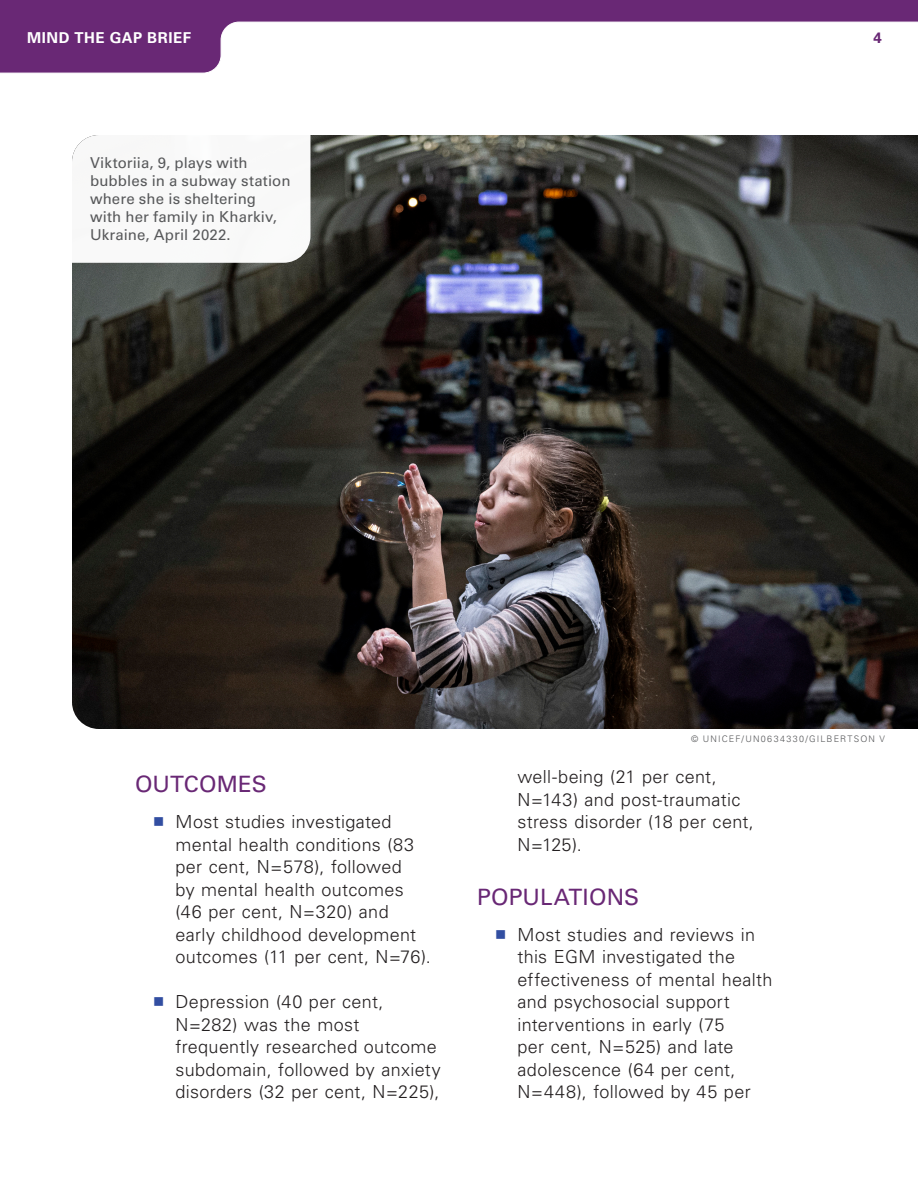
<style>
.page{position:relative;width:918px;height:1188px;background:#fff}
.page>*{position:absolute;margin:0;border:0;box-sizing:border-box;transform-origin:0 0}
.t1{font:22.5px "Univers LT Pro 55 Roman";letter-spacing:.005em;color:#692875}
.t2{font:300 18px/22.5px "Univers LT Pro 45";letter-spacing:.02em;color:#231f20}
.Photo_Caption{font:15px/18px "Univers LT Pro 55 Roman";letter-spacing:.005em;color:#57585a}
.t3{font:700 15px "Univers LT Pro 65";letter-spacing:.035em;color:#fff}
.t4{font:700 15px "Univers LT Pro 65";color:#692875}
.Photo_Credit{font:300 9px "Univers LT Pro 45";letter-spacing:.135em;color:#57585a}
.s1{color:#324ea1}
</style>
<div class="page">
<img style="left:72px;top:135px;width:846px;height:594px">
<svg style="left:72px;top:135px;width:238px;height:128px"></svg>
<svg style="left:0;top:0;width:918px;height:73px"></svg>
<p class="t3" style="left:27px;top:29px;width:166px">MIND THE GAP BRIEF</p>
<p class="t4" style="left:874px;top:29px;width:10px">4</p>
<p class="Photo_Caption" style="left:90px;top:154px;width:202px">Viktoriia, 9, plays with bubbles in a subway station where she is sheltering with her family in Kharkiv,<br>Ukraine, April 2022.</p>
<h2 class="t1" style="left:135px;top:770px;width:133px">OUTCOMES</h2>
<p class="t2" style="left:176px;top:810px;width:257px;text-indent:-22px"><span class="s1">■</span> Most studies investigated mental health conditions (83 per cent, N=578), followed<br>by mental health outcomes (46 per cent, N=320) and early childhood development outcomes (11 per cent, N=76).</p>
<p class="t2" style="left:176px;top:990px;width:267px;text-indent:-22px"><span class="s1">■</span> Depression (40 per cent,<br>N=282) was the most frequently researched outcome subdomain, followed by anxiety disorders (32 per cent, N=225),</p>
<p class="Photo_Credit" style="left:691px;top:733px;width:195px">© UNICEF/UN0634330/GILBERTSON V</p>
<p class="t2" style="left:518px;top:765px;width:238px">well-being (21 per cent,<br>N=143) and post-traumatic stress disorder (18 per cent,<br>N=125).</p>
<h2 class="t1" style="left:477px;top:883px;width:164px">POPULATIONS</h2>
<p class="t2" style="left:518px;top:923px;width:256px;text-indent:-22px"><span class="s1">■</span> Most studies and reviews in this EGM investigated the effectiveness of mental health and psychosocial support interventions in early (75<br>per cent, N=525) and late adolescence (64 per cent,<br>N=448), followed by 45 per</p>
</div>
